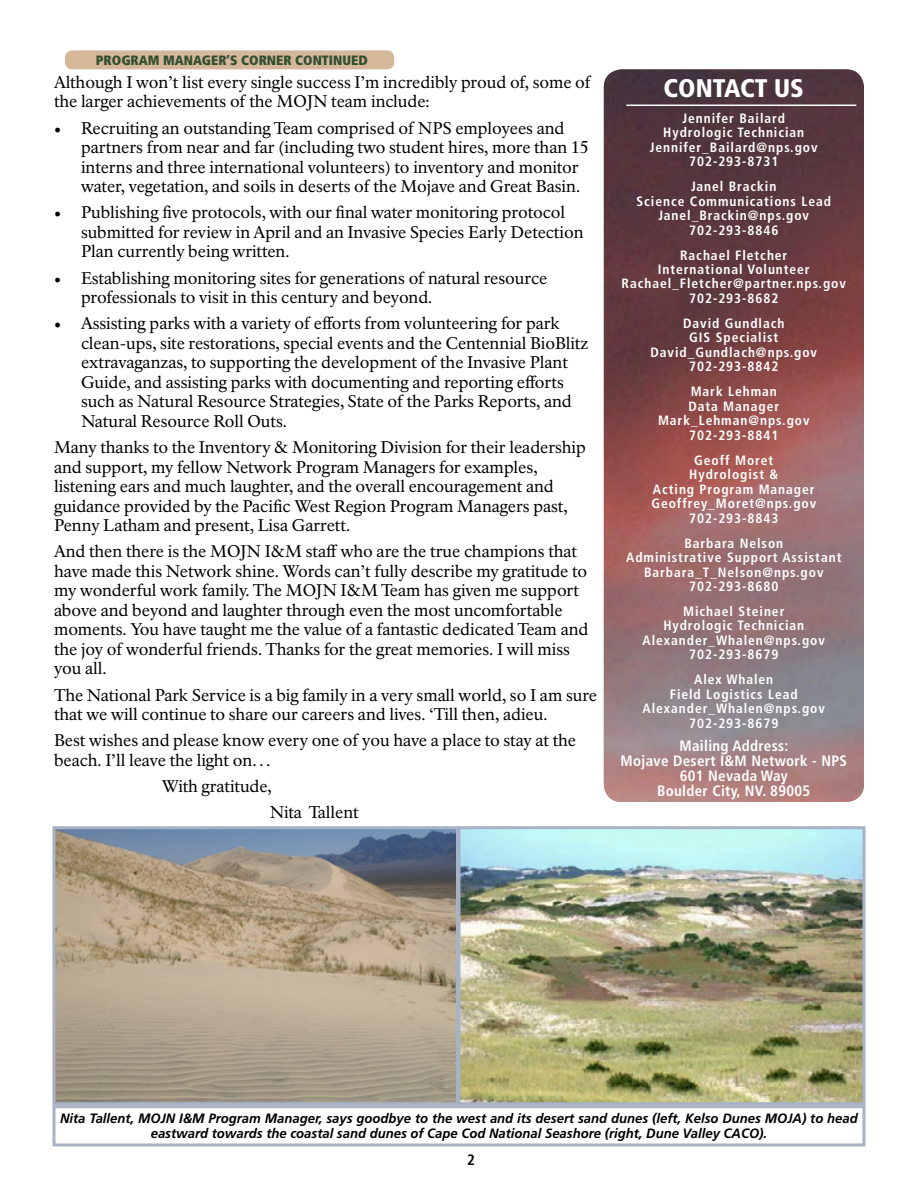
<style>
.page{position:relative;width:918px;height:1188px;background:#fff}
.page>*{position:absolute;margin:0;border:0;box-sizing:border-box;transform-origin:0 0}
.t1{font:900 condensed 25.5px "Frutiger LT Std";color:#fff}
.t2{font:16.65px/19.5px "NPS Rawlinson OT";letter-spacing:-.005em;color:#000}
.t3{font:700 condensed 15px/15px "Frutiger LT Std";letter-spacing:.02em;color:#fff;text-align:center}
.t4{font:700 condensed 15px "Frutiger LT Std";color:#000}
.t5{font:700 condensed 13.5px/14.4px "Frutiger LT Std";letter-spacing:.07em;color:#fff;text-align:center}
.t6{font:italic 700 13.5px/15px "Frutiger LT Std";color:#000;text-align:center}
.t7{font:900 condensed 13.5px "Frutiger LT Std";color:#334f31}
.s1{font-family:"Minion Pro";font-size:18.15px}
</style>
<div class="page">
<div style="left:65px;top:50px;width:329px;height:19px;background:#d4b899;border-radius:8px"></div>
<img style="left:604px;top:69px;width:260px;height:733px">
<hr style="left:626px;top:105px;width:230px;height:1px;background:#fff">
<div style="left:52px;top:1105px;width:814px;height:41px;border:3px solid #a7b2c4"></div>
<img style="left:56px;top:830px;width:806px;height:271px">
<div style="left:52px;top:826px;width:407px;height:279px;border:3px solid #a7b2c4"></div>
<div style="left:458px;top:826px;width:408px;height:279px;border:3px solid #a7b2c4"></div>
<p class="t7" style="left:96px;top:52px;width:217px">PROGRAM MANAGER’S CORNER CONT</p>
<p class="t7" style="left:329px;top:52px;width:40px">INUED</p>
<p class="t2" style="left:54px;top:73px;width:538px">Although I won’t list every single success I’m incredibly proud of, some of the larger achievements of the MOJN team include:</p>
<p class="t2" style="left:81px;top:118px;width:509px;text-indent:-27px"><span class="s1">•</span> Recruiting an outstanding Team comprised of NPS employees and partners from near and far (including two student hires, more than 15 interns and three international volunteers) to inventory and monitor water, vegetation, and soils in deserts of the Mojave and Great Basin.</p>
<p class="t2" style="left:81px;top:203px;width:504px;text-indent:-27px"><span class="s1">•</span> Publishing five protocols, with our final water monitoring protocol submitted for review in April and an Invasive Species Early Detection<br>Plan currently being written.</p>
<p class="t2" style="left:81px;top:268px;width:468px;text-indent:-27px"><span class="s1">•</span> Establishing monitoring sites for generations of natural resource professionals to visit in this century and beyond.</p>
<p class="t2" style="left:81px;top:314px;width:509px;text-indent:-27px"><span class="s1">•</span> Assisting parks with a variety of efforts from volunteering for park clean-ups, site restorations, special events and the Centennial BioBlitz extravaganzas, to supporting the development of the Invasive Plant Guide, and assisting parks with documenting and reporting efforts such as Natural Resource Strategies, State of the Parks Reports, and Natural Resource Roll Outs.</p>
<p class="t2" style="left:54px;top:438px;width:534px">Many thanks to the Inventory &amp; Monitoring Division for their leadership and support, my fellow Network Program Managers for examples, listening ears and much laughter, and the overall encouragement and guidance provided by the Pacific West Region Program Managers past, Penny Latham and present, Lisa Garrett.</p>
<p class="t2" style="left:54px;top:542px;width:536px">And then there is the MOJN I&amp;M staff who are the true champions that have made this Network shine. Words can’t fully describe my gratitude to my wonderful work family. The MOJN I&amp;M Team has given me support above and beyond and laughter through even the most uncomfortable moments. You have taught me the value of a fantastic dedicated Team and the joy of wonderful friends. Thanks for the great memories. I will miss you all.</p>
<p class="t2" style="left:54px;top:685px;width:545px">The National Park Service is a big family in a very small world, so I am sure that we will continue to share our careers and lives. ‘Till then, adieu.</p>
<p class="t2" style="left:54px;top:731px;width:524px">Best wishes and please know every one of you have a place to stay at the beach. I’ll leave the light on…</p>
<p class="t2" style="left:270px;top:773px;width:90px;line-height:26.2px;text-indent:-108px">With gratitude,<br>Nita Tallent</p>
<h1 class="t1" style="left:664px;top:73px;width:142px">CONTACT US</h1>
<p class="t5" style="left:650px;top:111px;width:169px">Jennifer Bailard<br>Hydrologic Technician<br>Jennifer_Bailard@nps.gov<br>702-293-8731</p>
<p class="t5" style="left:637px;top:179px;width:196px">Janel Brackin<br>Science Communications Lead<br>Janel_Brackin@nps.gov<br>702-293-8846</p>
<p class="t5" style="left:622px;top:248px;width:226px">Rachael Fletcher<br>International Volunteer<br>Rachael_Fletcher@partner.nps.gov<br>702-293-8682</p>
<p class="t5" style="left:650px;top:316px;width:168px">David Gundlach<br>GIS Specialist<br>David_Gundlach@nps.gov<br>702-293-8842</p>
<p class="t5" style="left:658px;top:384px;width:153px">Mark Lehman<br>Data Manager<br>Mark_Lehman@nps.gov<br>702-293-8841</p>
<p class="t5" style="left:651px;top:453px;width:166px">Geoff Moret<br>Hydrologist &amp;<br>Acting Program Manager<br>Geoffrey_Moret@nps.gov<br>702-293-8843</p>
<p class="t5" style="left:626px;top:536px;width:217px">Barbara Nelson<br>Administrative Support Assistant<br>Barbara_T_Nelson@nps.gov<br>702-293-8680</p>
<p class="t5" style="left:643px;top:604px;width:184px">Michael Steiner<br>Hydrologic Technician<br>Alexander_Whalen@nps.gov<br>702-293-8679</p>
<p class="t5" style="left:643px;top:673px;width:184px">Alex Whalen<br>Field Logistics Lead<br>Alexander_Whalen@nps.gov<br>702-293-8679</p>
<p class="t3" style="left:621px;top:738px;width:228px">Mailing Address:<br>Mojave Desert I&amp;M Network - NPS<br>601 Nevada Way<br>Boulder City, NV. 89005</p>
<p class="t6" style="left:60px;top:1111px;width:799px">Nita Tallent, MOJN I&amp;M Program Manager, says goodbye to the west and its desert sand dunes (left, Kelso Dunes MOJA) to head eastward towards the coastal sand dunes of Cape Cod National Seashore (right, Dune Valley CACO).</p>
<p class="t4" style="left:467px;top:1151px;width:9px">2</p>
</div>
